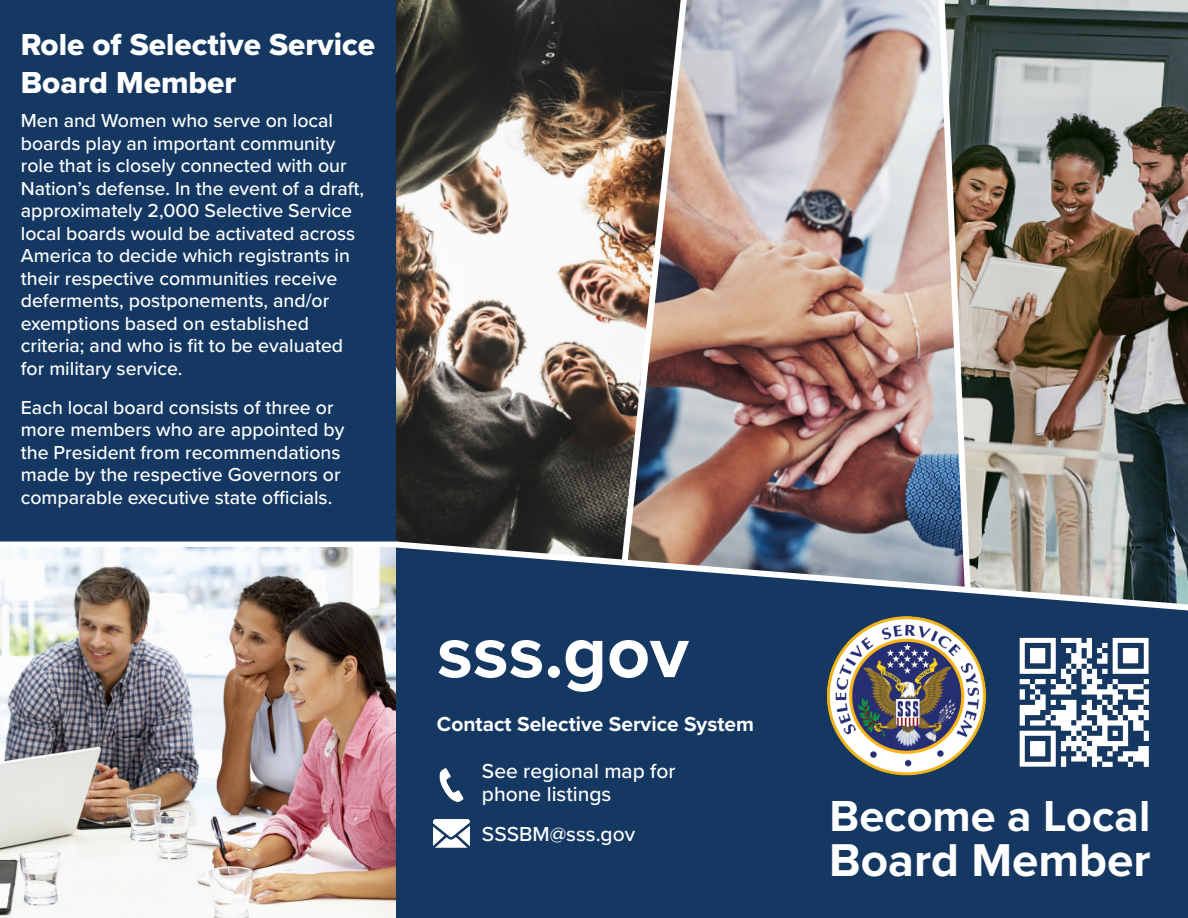
<style>
.page{position:relative;width:1188px;height:918px;background:#153862}
.page>*{position:absolute;margin:0;border:0;box-sizing:border-box;transform-origin:0 0}
.t1{font:700 75px "Proxima Nova";color:#fff}
.t2{font:700 47.7px "Proxima Nova";color:#fff}
.t3{font:700 45px "Proxima Nova";color:#fff}
.t4{font:31.5px/37.5px "Proxima Nova Extrabld";color:#fff}
.t5{font:500 21px "Proxima Nova";color:#fff}
.t6{font:700 21px "Proxima Nova";color:#fff}
.t7{font:500 19.5px/22.5px "Proxima Nova";color:#fff}
</style>
<div class="page">
<img style="left:974px;top:0;width:214px;height:539px">
<img style="left:693px;top:0;width:241px;height:539px">
<img style="left:396px;top:0;width:222px;height:539px">
<img style="left:439px;top:768px;width:25px;height:34px">
<img style="left:826px;top:617px;width:161px;height:159px">
<img style="left:1019px;top:637px;width:130px;height:130px">
<img style="left:618px;top:0;width:75px;height:539px">
<img style="left:934px;top:0;width:40px;height:539px">
<img style="left:434px;top:819px;width:35px;height:29px">
<svg style="left:0;top:539px;width:1188px;height:78px"></svg>
<img style="left:0;top:547px;width:396px;height:371px">
<p class="t4" style="left:21px;top:26px;width:356px">Role of Selective Service<br>Board Member</p>
<p class="t7" style="left:21px;top:109px;width:314px">Men and Women who serve on local</p>
<p class="t7" style="left:21px;top:131px;width:316px">boards play an important community</p>
<p class="t7" style="left:21px;top:154px;width:327px">role that is closely connected with our</p>
<p class="t7" style="left:21px;top:176px;width:345px">Nation’s defense. In the event of a draft,</p>
<p class="t7" style="left:21px;top:199px;width:336px">approximately 2,000 Selective Service local boards would be activated across America to decide which registrants in their respective communities receive</p>
<p class="t7" style="left:21px;top:289px;width:310px">deferments, postponements, and/or</p>
<p class="t7" style="left:21px;top:311px;width:290px">exemptions based on established</p>
<p class="t7" style="left:21px;top:334px;width:324px">criteria; and who is fit to be evaluated</p>
<p class="t7" style="left:21px;top:356px;width:163px">for military service.</p>
<p class="t7" style="left:21px;top:395px;width:314px">Each local board consists of three or</p>
<p class="t7" style="left:21px;top:418px;width:325px">more members who are appointed by</p>
<p class="t7" style="left:21px;top:440px;width:321px">the President from recommendations</p>
<p class="t7" style="left:21px;top:463px;width:321px">made by the respective Governors or</p>
<p class="t7" style="left:21px;top:485px;width:313px">comparable executive state officials.</p>
<p class="t1" style="left:437px;top:596px;width:253px">sss.gov</p>
<p class="t6" style="left:437px;top:709px;width:319px">Contact Selective Service System</p>
<p class="t5" style="left:482px;top:756px;width:195px">See regional map for</p>
<p class="t5" style="left:482px;top:778px;width:131px">phone listings</p>
<p class="t5" style="left:482px;top:819px;width:155px">SSSBM@sss.gov</p>
<p class="t3" style="left:830px;top:782px;width:322px">Become a Local</p>
<p class="t2" style="left:829px;top:824px;width:323px">Board Member</p>
</div>
